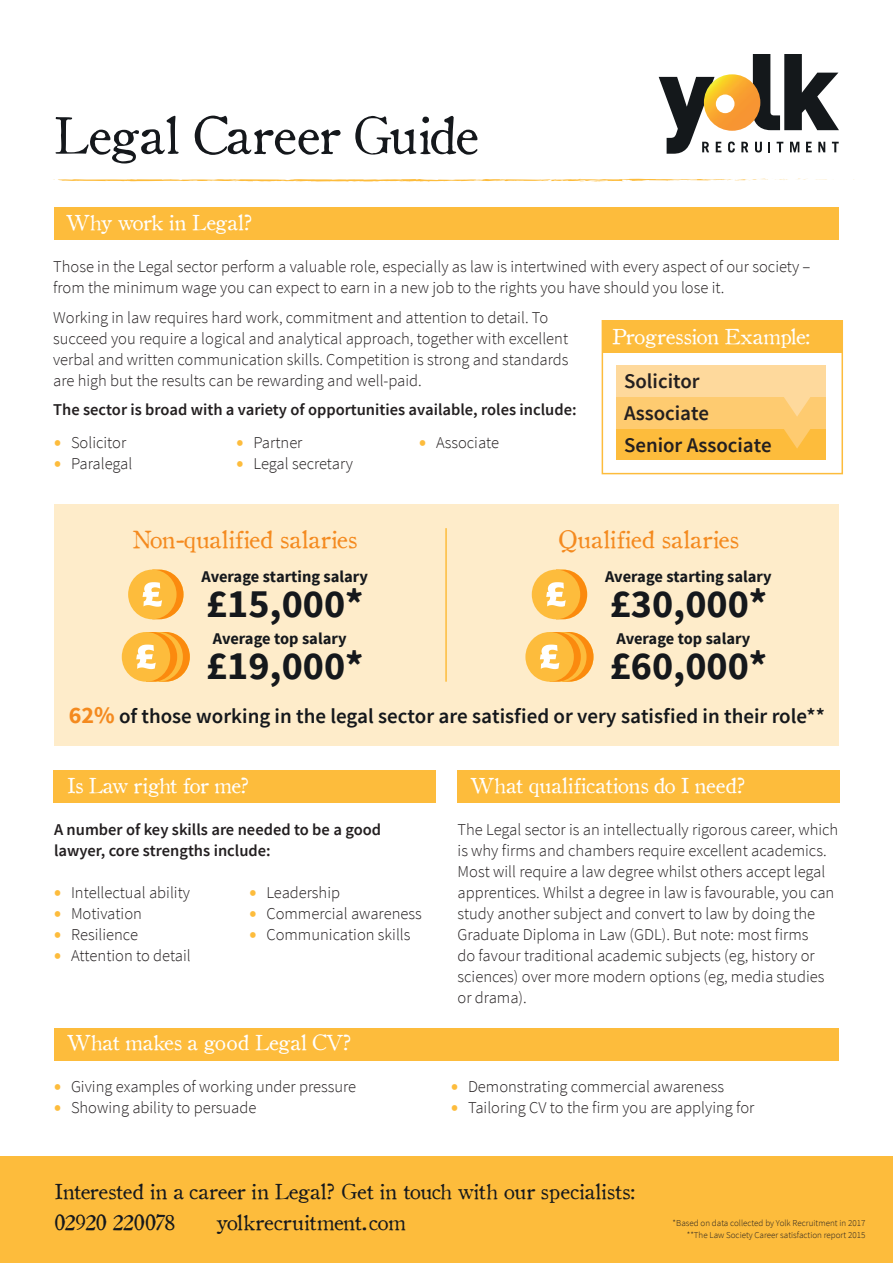
<style>
.page{position:relative;width:893px;height:1263px;background:#fff}
.page>*{position:absolute;margin:0;border:0;box-sizing:border-box;transform-origin:0 0}
.t1{font:51px "Old Style 1 HPLHS";color:#15181c}
.t2{font:700 40.05px "Source Sans Pro";color:#15181c}
.t3{font:24px "Old Style 1 HPLHS";color:#f48a1f}
.t4{font:21px "Old Style 1 HPLHS";color:#15181c}
.Sub_Indents{font:21px "Old Style 1 HPLHS";color:#fff}
.t5{font:600 21px "Source Sans Pro";color:#15181c}
.Sub_Indents-2{font:21px "Old Style 1 HPLHS";letter-spacing:-.02em;color:#fff}
.t6{font:600 20.85px "Source Sans Pro";color:#231f20}
.t7{font:300 16.5px/21px "Source Sans Pro";color:#231f20}
.t8{font:600 16.5px/21px "Source Sans Pro";color:#231f20}
.t9{font:700 16.35px "Source Sans Pro";color:#15181c}
.t10{font:300 9px "Source Sans Pro";color:#231f20}
.s1{font-weight:900;font-size:19.5px;color:#fdbc3c}
.s2{font-weight:700;font-size:24px;color:#f48a1f}
</style>
<div class="page">
<svg style="left:728px;top:142px;width:7px;height:10px"></svg>
<svg style="left:741px;top:142px;width:7px;height:10px"></svg>
<svg style="left:755px;top:142px;width:7px;height:10px"></svg>
<svg style="left:768px;top:142px;width:2px;height:10px"></svg>
<svg style="left:777px;top:142px;width:6px;height:10px"></svg>
<svg style="left:790px;top:142px;width:9px;height:10px"></svg>
<svg style="left:806px;top:142px;width:6px;height:10px"></svg>
<svg style="left:818px;top:142px;width:7px;height:10px"></svg>
<svg style="left:832px;top:142px;width:7px;height:10px"></svg>
<svg style="left:659px;top:77px;width:62px;height:77px"></svg>
<svg style="left:753px;top:54px;width:86px;height:76px"></svg>
<img style="left:704px;top:74px;width:56px;height:57px">
<div style="left:54px;top:504px;width:785px;height:241px;background:#feecca"></div>
<div style="left:54px;top:207px;width:785px;height:33px;background:#fdbc3c"></div>
<div style="left:54px;top:770px;width:382px;height:32px;background:#fdbc3c"></div>
<div style="left:458px;top:770px;width:382px;height:32px;background:#fdbc3c"></div>
<div style="left:54px;top:1028px;width:785px;height:33px;background:#fdbc3c"></div>
<div style="left:0;top:1157px;width:893px;height:106px;background:#fdbc3c"></div>
<svg style="left:797px;top:179px;width:30px;height:1px"></svg>
<svg style="left:53px;top:179px;width:735px;height:3px"></svg>
<div style="left:602px;top:320px;width:241px;height:154px;border:2px solid #fdbc3c"></div>
<div style="left:617px;top:428px;width:209px;height:32px;background:#fdbc3c"></div>
<div style="left:617px;top:397px;width:209px;height:31px;background:#fecb70"></div>
<div style="left:617px;top:365px;width:209px;height:32px;background:#fed99c"></div>
<div style="left:602px;top:321px;width:241px;height:32px;background:#fdbc3c"></div>
<hr style="left:445px;top:528px;width:2px;height:154px;background:#fdbc3c">
<div style="left:532px;top:570px;width:48px;height:49px;background:#fdbc3c;border-radius:50%"></div>
<svg style="left:539px;top:570px;width:48px;height:49px"></svg>
<div style="left:525px;top:632px;width:49px;height:50px;background:#fdbc3c;border-radius:50%"></div>
<svg style="left:532px;top:632px;width:61px;height:50px"></svg>
<div style="left:128px;top:570px;width:49px;height:49px;background:#fdbc3c;border-radius:50%"></div>
<svg style="left:135px;top:570px;width:49px;height:49px"></svg>
<div style="left:122px;top:632px;width:48px;height:50px;background:#fdbc3c;border-radius:50%"></div>
<svg style="left:129px;top:632px;width:61px;height:50px"></svg>
<svg style="left:784px;top:397px;width:26px;height:19px"></svg>
<svg style="left:783px;top:428px;width:28px;height:20px"></svg>
<p class="t1" style="left:53px;top:97px;width:425px">Legal Career Guide</p>
<p class="Sub_Indents" style="left:66px;top:207px;width:189px">Why work in Legal?</p>
<p class="t7" style="left:53px;top:256px;width:759px">Those in the Legal sector perform a valuable role, especially as law is intertwined with every aspect of our society – from the minimum wage you can expect to earn in a new job to the rights you have should you lose it.</p>
<p class="t7" style="left:53px;top:307px;width:517px">Working in law requires hard work, commitment and attention to detail. To succeed you require a logical and analytical approach, together with excellent verbal and written communication skills. Competition is strong and standards are high but the results can be rewarding and well-paid.</p>
<p class="t8" style="left:53px;top:400px;width:525px">The sector is broad with a variety of opportunities available, roles include:</p>
<p class="Sub_Indents" style="left:612px;top:320px;width:200px">Progression Example:</p>
<p class="t6" style="left:624px;top:368px;width:77px">Solicitor</p>
<p class="t6" style="left:624px;top:400px;width:87px">Associate</p>
<p class="t6" style="left:624px;top:432px;width:149px">Senior Associate</p>
<p class="t7" style="left:54px;top:432px;width:74px"><span class="s1">•</span> Solicitor</p>
<p class="t7" style="left:54px;top:453px;width:80px"><span class="s1">•</span> Paralegal</p>
<p class="t7" style="left:419px;top:432px;width:82px"><span class="s1">•</span> Associate</p>
<p class="t7" style="left:236px;top:432px;width:68px"><span class="s1">•</span> Partner</p>
<p class="t7" style="left:236px;top:453px;width:118px"><span class="s1">•</span> Legal secretary</p>
<p class="t3" style="left:132px;top:522px;width:226px">Non-qualified salaries</p>
<p class="t3" style="left:558px;top:522px;width:182px">Qualified salaries</p>
<p class="t2" style="left:610px;top:577px;width:159px">£30,000*</p>
<p class="t9" style="left:202px;top:566px;width:168px">Average starting salary</p>
<p class="t9" style="left:605px;top:566px;width:168px">Average starting salary</p>
<p class="t2" style="left:206px;top:577px;width:159px">£15,000*</p>
<p class="t9" style="left:213px;top:628px;width:135px">Average top salary</p>
<p class="t2" style="left:206px;top:639px;width:159px">£19,000*</p>
<p class="t9" style="left:617px;top:628px;width:135px">Average top salary</p>
<p class="t2" style="left:610px;top:639px;width:159px">£60,000*</p>
<p class="t5" style="left:69px;top:703px;width:758px"><span class="s2">62%</span> of those working in the legal sector are satisfied or very satisfied in their role**</p>
<p class="Sub_Indents-2" style="left:67px;top:770px;width:185px">Is Law right for me?</p>
<p class="t8" style="left:54px;top:819px;width:329px">A number of key skills are needed to be a good lawyer, core strengths include:</p>
<p class="t7" style="left:54px;top:882px;width:138px"><span class="s1">•</span> Intellectual ability</p>
<p class="t7" style="left:54px;top:903px;width:90px"><span class="s1">•</span> Motivation</p>
<p class="t7" style="left:54px;top:924px;width:86px"><span class="s1">•</span> Resilience</p>
<p class="t7" style="left:54px;top:945px;width:138px"><span class="s1">•</span> Attention to detail</p>
<p class="t7" style="left:249px;top:882px;width:92px"><span class="s1">•</span> Leadership</p>
<p class="t7" style="left:249px;top:903px;width:174px"><span class="s1">•</span> Commercial awareness</p>
<p class="t7" style="left:249px;top:924px;width:163px"><span class="s1">•</span> Communication skills</p>
<p class="Sub_Indents" style="left:67px;top:1027px;width:287px">What makes a good Legal CV?</p>
<p class="t7" style="left:54px;top:1076px;width:304px"><span class="s1">•</span> Giving examples of working under pressure</p>
<p class="t7" style="left:54px;top:1097px;width:204px"><span class="s1">•</span> Showing ability to persuade</p>
<p class="Sub_Indents" style="left:470px;top:770px;width:277px">What qualifications do I need?</p>
<p class="t7" style="left:458px;top:819px;width:382px">The Legal sector is an intellectually rigorous career, which is why firms and chambers require excellent academics.<br>Most will require a law degree whilst others accept legal apprentices. Whilst a degree in law is favourable, you can study another subject and convert to law by doing the Graduate Diploma in Law (GDL). But note: most firms<br>do favour traditional academic subjects (eg, history or sciences) over more modern options (eg, media studies or drama).</p>
<p class="t7" style="left:451px;top:1076px;width:275px"><span class="s1">•</span> Demonstrating commercial awareness</p>
<p class="t7" style="left:451px;top:1097px;width:305px"><span class="s1">•</span> Tailoring CV to the firm you are applying for</p>
<p class="t4" style="left:54px;top:1175px;width:583px">Interested in a career in Legal? Get in touch with our specialists:</p>
<p class="t4" style="left:54px;top:1207px;width:122px">02920 220078</p>
<p class="t4" style="left:216px;top:1207px;width:191px">yolkrecruitment.com</p>
<p class="t10" style="left:673px;top:1218px;width:194px">*Based on data collected by Yolk Recruitment in 2017</p>
<p class="t10" style="left:687px;top:1230px;width:180px">**The Law Society Career satisfaction report 2015</p>
</div>
